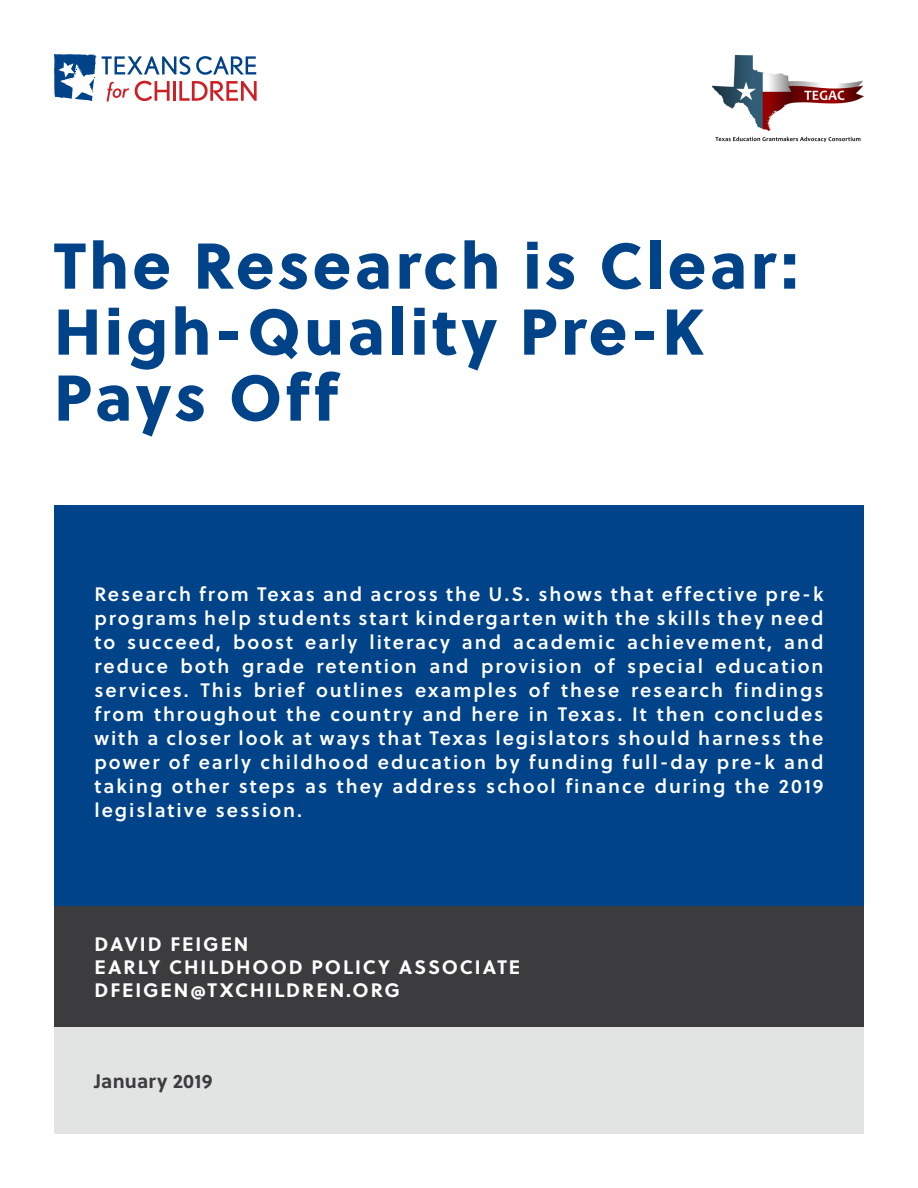
<style>
.page{position:relative;width:918px;height:1188px;background:#fff}
.page>*{position:absolute;margin:0;border:0;box-sizing:border-box;transform-origin:0 0}
.t1{font:800 64.5px/66px "Soleil";letter-spacing:.05em;color:#004389}
.Subtitle{font:600 19.5px/24px "Soleil";letter-spacing:.1em;color:#fff;text-align:justify}
.Subtitle-2{font:700 19.5px "Soleil";letter-spacing:.1em;color:#fff}
.t2{font:700 19.5px "Soleil";letter-spacing:.01em;color:#3c3c3e}
</style>
<div class="page">
<div style="left:54px;top:906px;width:810px;height:121px;background:#3c3c3e"></div>
<div style="left:54px;top:1027px;width:810px;height:107px;background:#e2e3e3"></div>
<div style="left:54px;top:506px;width:810px;height:400px;background:#004389"></div>
<img style="left:713px;top:54px;width:151px;height:88px">
<svg style="left:54px;top:54px;width:203px;height:48px"></svg>
<p class="t1" style="left:54px;top:229px;width:745px">The Research is Clear:<br>High-Quality Pre-K<br>Pays Off</p>
<p class="Subtitle" style="left:94px;top:582px;width:731px">Research from Texas and across the U.S. shows that effective pre-k programs help students start kindergarten with the skills they need to succeed, boost early literacy and academic achievement, and reduce both grade retention and provision of special education services. This brief outlines examples of these research findings from throughout the country and here in Texas. It then concludes with a closer look at ways that Texas legislators should harness the power of early childhood education by funding full-day pre-k and taking other steps as they address school finance during the 2019 legislative session.</p>
<p class="Subtitle-2" style="left:94px;top:928px;width:156px">DAVID FEIGEN</p>
<p class="Subtitle-2" style="left:94px;top:952px;width:427px">EARLY CHILDHOOD POLICY ASSOCIATE</p>
<p class="Subtitle-2" style="left:94px;top:975px;width:307px">DFEIGEN@TXCHILDREN.ORG</p>
<p class="t2" style="left:94px;top:1066px;width:119px">January 2019</p>
</div>
